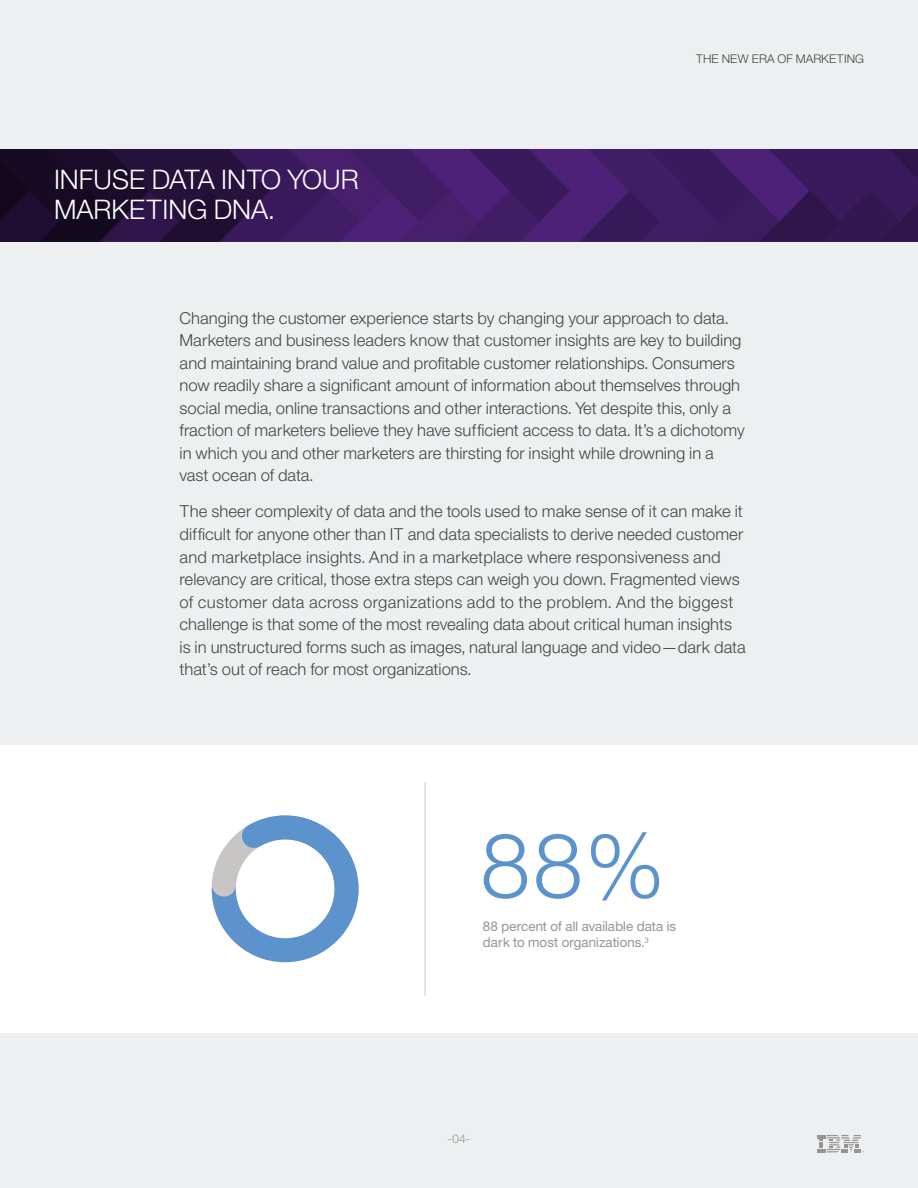
<style>
.page{position:relative;width:918px;height:1188px;background:#edeff0}
.page>*{position:absolute;margin:0;border:0;box-sizing:border-box;transform-origin:0 0}
.t1{font:300 90px "Helv Neuefor IBM";color:#5d93cd}
.t2{font:300 27px/30px "Helv Neuefor IBM";color:#fff}
.t3{font:300 16.5px/22.5px "Helv Neuefor IBM";color:#444545}
.t4{font:13.5px/16.5px "Helv Neuefor IBM";letter-spacing:.01em;color:#959595}
.t5{font:300 12px "Helv Neuefor IBM";color:#444545}
.t6{font:300 12px "Helv Neuefor IBM";color:#959595}
</style>
<div class="page">
<div style="left:0;top:745px;width:918px;height:287px;background:#fff"></div>
<svg style="left:0;top:148px;width:918px;height:93px;background:#381a58"></svg>
<hr style="left:425px;top:782px;width:1px;height:213px;background:#c7c6c5">
<svg style="left:211px;top:815px;width:148px;height:148px"></svg>
<svg style="left:817px;top:1135px;width:47px;height:17px"></svg>
<h2 class="t2" style="left:54px;top:164px;width:306px">INFUSE DATA INTO YOUR<br>MARKETING DNA.</h2>
<p class="t5" style="left:696px;top:51px;width:170px">THE NEW ERA OF MARKETING</p>
<p class="t3" style="left:180px;top:306px;width:567px">Changing the customer experience starts by changing your approach to data.<br>Marketers and business leaders know that customer insights are key to building and maintaining brand value and profitable customer relationships. Consumers now readily share a significant amount of information about themselves through social media, online transactions and other interactions. Yet despite this, only a fraction of marketers believe they have sufficient access to data. It’s a dichotomy in which you and other marketers are thirsting for insight while drowning in a vast ocean of data.</p>
<p class="t3" style="left:180px;top:500px;width:568px">The sheer complexity of data and the tools used to make sense of it can make it difficult for anyone other than IT and data specialists to derive needed customer and marketplace insights. And in a marketplace where responsiveness and relevancy are critical, those extra steps can weigh you down. Fragmented views of customer data across organizations add to the problem. And the biggest challenge is that some of the most revealing data about critical human insights is in unstructured forms such as images, natural language and video—dark data that’s out of reach for most organizations.</p>
<h1 class="t1" style="left:479px;top:810px;width:188px">88%</h1>
<p class="t4" style="left:483px;top:918px;width:195px">88 percent of all available data is dark to most organizations.<sup>3</sup></p>
<p class="t6" style="left:447px;top:1131px;width:25px">-04-</p>
</div>
